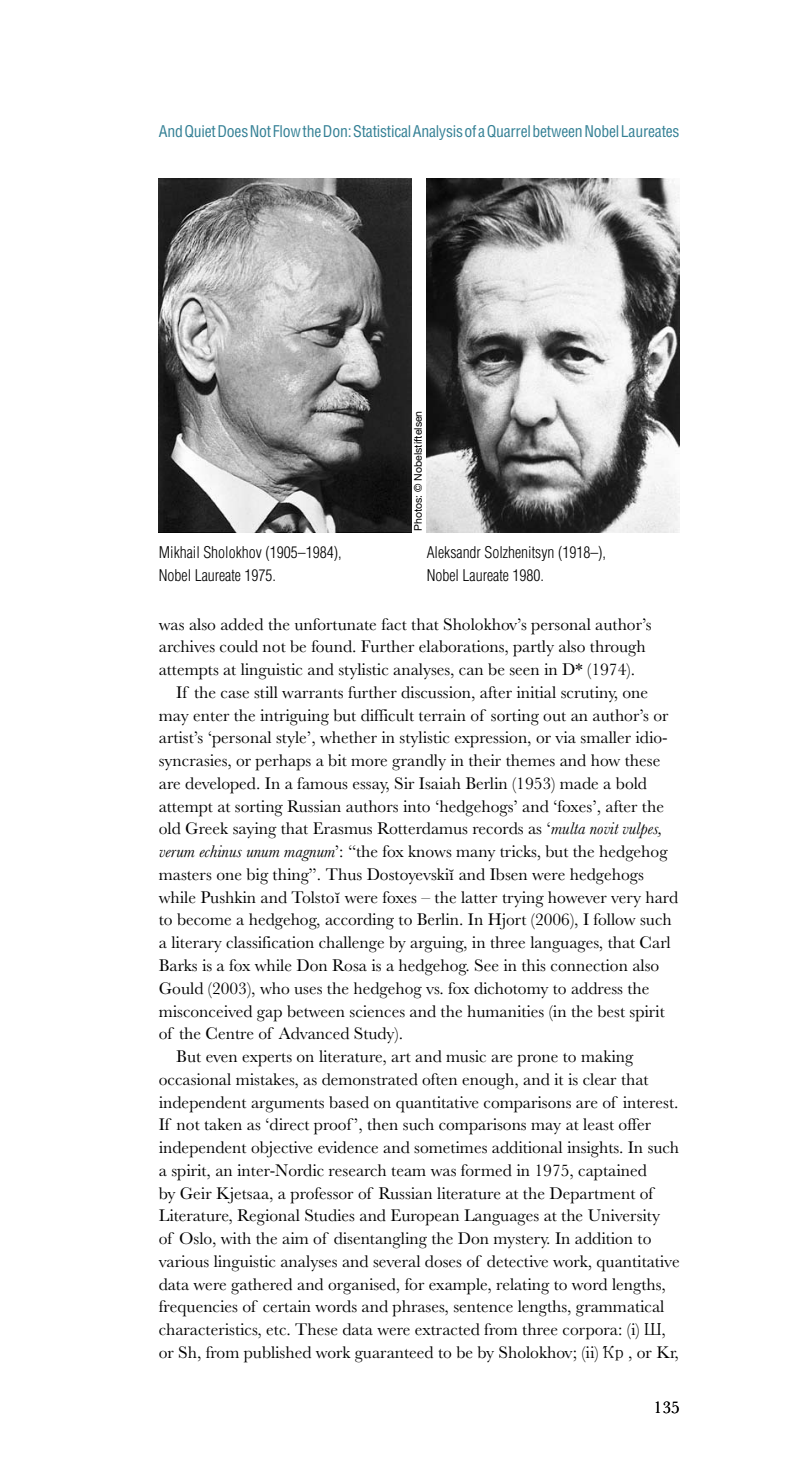
<style>
.page{position:relative;width:794px;height:1474px;background:#fff}
.page>*{position:absolute;margin:0;border:0;box-sizing:border-box;transform-origin:0 0}
.t1{font:17.5px "Baskerville";color:#000}
.t2{font:300 condensed 15.75px/22.8px "Helvetica";color:#000}
.t3{font:condensed 15.75px "Helvetica";letter-spacing:-.015em;color:#338095}
.t4{font:10.5px "Helvetica Neue";color:#000}
.s1{font-style:italic}
.s2{font-family:"MS Mincho"}
.s3{font-family:"MS P Mincho"}
</style>
<div class="page">
<img style="left:159px;top:179px;width:253px;height:353px">
<img style="left:427px;top:179px;width:253px;height:353px">
<p class="t3" style="left:159px;top:121px;width:522px">And Quiet Does Not Flow the Don: Statistical Analysis of a Quarrel between Nobel Laureates</p>
<p class="t4" style="left:412px;top:531px;width:122px;rotate:-90deg">Photos: © Nobelstiftelsen</p>
<p class="t2" style="left:159px;top:541px;width:184px">Mikhail Sholokhov (1905–1984),<br>Nobel Laureate 1975.</p>
<p class="t2" style="left:427px;top:541px;width:181px">Aleksandr Solzhenitsyn (1918–),<br>Nobel Laureate 1980.</p>
<p class="t1" style="left:159px;top:614px;width:494px">was also added the unfortunate fact that Sholokhov’s personal author’s</p>
<p class="t1" style="left:159px;top:636px;width:488px">archives could not be found. Further elaborations, partly also through</p>
<p class="t1" style="left:159px;top:659px;width:478px">attempts at linguistic and stylistic analyses, can be seen in D* (1974).</p>
<p class="t1" style="left:176px;top:682px;width:473px">If the case still warrants further discussion, after initial scrutiny, one</p>
<p class="t1" style="left:159px;top:705px;width:511px">may enter the intriguing but difficult terrain of sorting out an author’s or</p>
<p class="t1" style="left:159px;top:727px;width:510px">artist’s ‘personal style’, whether in stylistic expression, or via smaller idio-</p>
<p class="t1" style="left:159px;top:750px;width:503px">syncrasies, or perhaps a bit more grandly in their themes and how these</p>
<p class="t1" style="left:159px;top:773px;width:490px">are developed. In a famous essay, Sir Isaiah Berlin (1953) made a bold</p>
<p class="t1" style="left:159px;top:796px;width:507px">attempt at sorting Russian authors into ‘hedgehogs’ and ‘foxes’, after the</p>
<p class="t1" style="left:159px;top:818px;width:504px">old Greek saying that Erasmus Rotterdamus records as ‘<span class="s1">multa novit vulpes,</span></p>
<p class="t1" style="left:159px;top:841px;width:510px"><span class="s1">verum echinus unum magnum</span>’: “the fox knows many tricks, but the hedgehog</p>
<p class="t1" style="left:159px;top:864px;width:486px">masters one big thing”. Thus Dostoyevskiı˘ and Ibsen were hedgehogs</p>
<p class="t1" style="left:159px;top:887px;width:521px">while Pushkin and Tolstoı˘ were foxes – the latter trying however very hard</p>
<p class="t1" style="left:159px;top:909px;width:514px">to become a hedgehog, according to Berlin. In Hjort (2006), I follow such</p>
<p class="t1" style="left:159px;top:932px;width:513px">a literary classification challenge by arguing, in three languages, that Carl</p>
<p class="t1" style="left:159px;top:955px;width:502px">Barks is a fox while Don Rosa is a hedgehog. See in this connection also</p>
<p class="t1" style="left:159px;top:978px;width:492px">Gould (2003), who uses the hedgehog vs. fox dichotomy to address the</p>
<p class="t1" style="left:159px;top:1000px;width:507px">misconceived gap between sciences and the humanities (in the best spirit</p>
<p class="t1" style="left:159px;top:1023px;width:246px">of the Centre of Advanced Study).</p>
<p class="t1" style="left:176px;top:1046px;width:458px">But even experts on literature, art and music are prone to making</p>
<p class="t1" style="left:159px;top:1069px;width:491px">occasional mistakes, as demonstrated often enough, and it is clear that</p>
<p class="t1" style="left:159px;top:1091px;width:521px">independent arguments based on quantitative comparisons are of interest.</p>
<p class="t1" style="left:159px;top:1114px;width:494px">If not taken as ‘direct proof ’, then such comparisons may at least offer</p>
<p class="t1" style="left:159px;top:1137px;width:522px">independent objective evidence and sometimes additional insights. In such</p>
<p class="t1" style="left:159px;top:1160px;width:489px">a spirit, an inter-Nordic research team was formed in 1975, captained</p>
<p class="t1" style="left:159px;top:1182px;width:496px">by Geir Kjetsaa, a professor of Russian literature at the Department of</p>
<p class="t1" style="left:159px;top:1205px;width:503px">Literature, Regional Studies and European Languages at the University</p>
<p class="t1" style="left:159px;top:1228px;width:494px">of Oslo, with the aim of disentangling the Don mystery. In addition to</p>
<p class="t1" style="left:159px;top:1251px;width:522px">various linguistic analyses and several doses of detective work, quantitative</p>
<p class="t1" style="left:159px;top:1273px;width:508px">data were gathered and organised, for example, relating to word lengths,</p>
<p class="t1" style="left:159px;top:1296px;width:507px">frequencies of certain words and phrases, sentence lengths, grammatical</p>
<p class="t1" style="left:159px;top:1319px;width:508px">characteristics, etc. These data were extracted from three corpora: (i) <span class="s2">Ш</span>,</p>
<p class="t1" style="left:159px;top:1342px;width:522px">or Sh, from published work guaranteed to be by Sholokhov; (ii) <span class="s3">Ҡр</span>, or Kr,</p>
<p class="t1" style="left:653px;top:1396px;width:28px">135</p>
</div>
